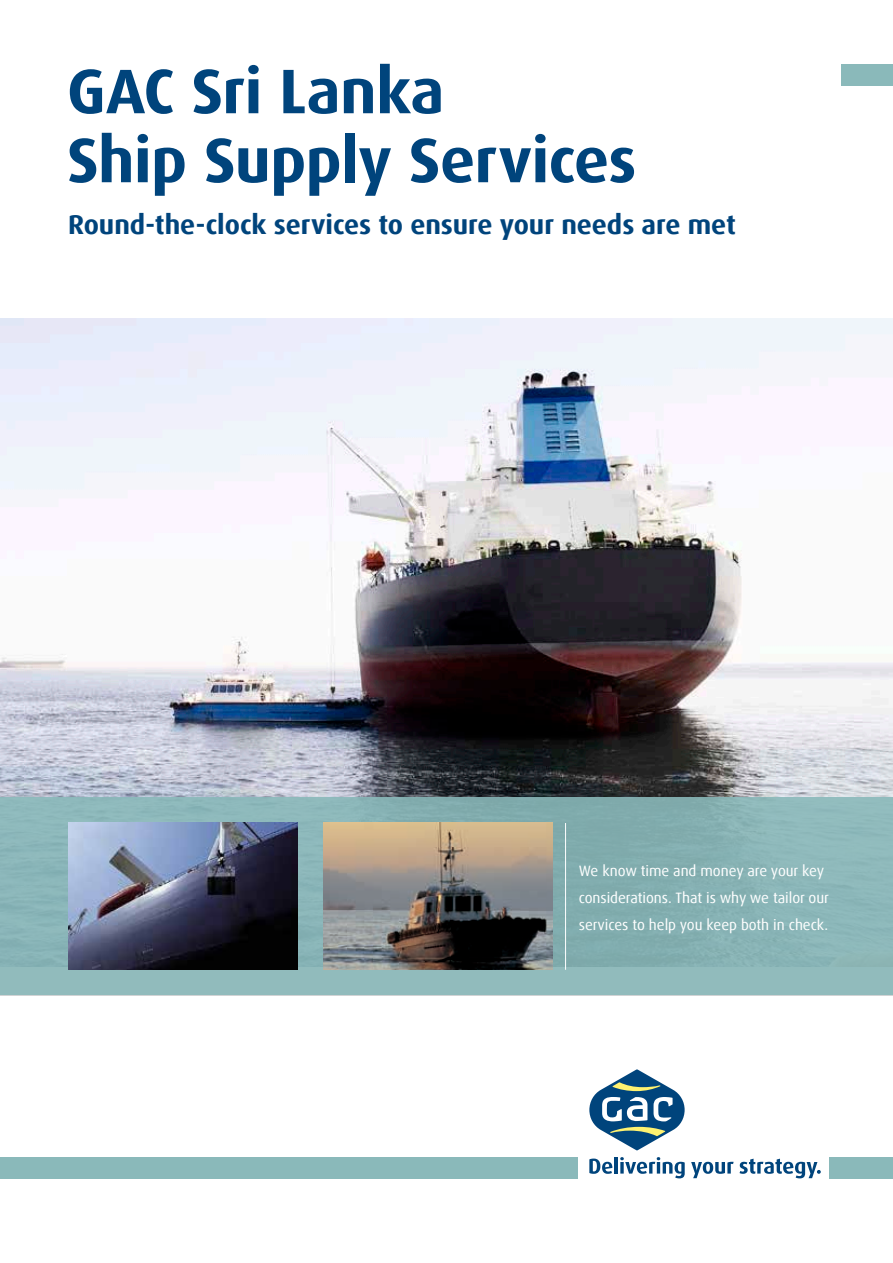
<style>
.page{position:relative;width:893px;height:1263px;background:#fff}
.page>*{position:absolute;margin:0;border:0;box-sizing:border-box;transform-origin:0 0}
.t1{font:700 63px/69px "Dax Offc";letter-spacing:-.01em;color:#00447c}
.t2{font:700 27px "Dax Offc";letter-spacing:-.005em;color:#00447c}
.t3{font:15px/27px "Dax Offc";letter-spacing:-.005em;color:#fff}
</style>
<div class="page">
<img style="left:0;top:319px;width:893px;height:478px">
<div style="left:829px;top:1157px;width:64px;height:21px;background:#8ab9ba"></div>
<div style="left:0;top:1157px;width:578px;height:21px;background:#8ab9ba"></div>
<svg style="left:589px;top:1158px;width:23px;height:16px"></svg>
<hr style="left:614px;top:1157px;width:4px;height:16px;background:#00447c">
<svg style="left:620px;top:1157px;width:65px;height:21px"></svg>
<svg style="left:691px;top:1159px;width:130px;height:19px"></svg>
<svg style="left:589px;top:1069px;width:96px;height:81px"></svg>
<div style="left:0;top:797px;width:893px;height:198px;background:#8ab9ba"></div>
<hr style="left:565px;top:823px;width:1px;height:147px;background:#fff">
<img style="left:68px;top:823px;width:230px;height:146px">
<img style="left:323px;top:823px;width:230px;height:146px">
<div style="left:842px;top:64px;width:51px;height:21px;background:#8ab9ba"></div>
<h1 class="t1" style="left:67px;top:58px;width:571px">GAC Sri Lanka<br>Ship Supply Services</h1>
<h2 class="t2" style="left:68px;top:207px;width:669px">Round-the-clock services to ensure your needs are met</h2>
<p class="t3" style="left:579px;top:857px;width:252px">We know time and money are your key considerations. That is why we tailor our services to help you keep both in check.</p>
</div>
